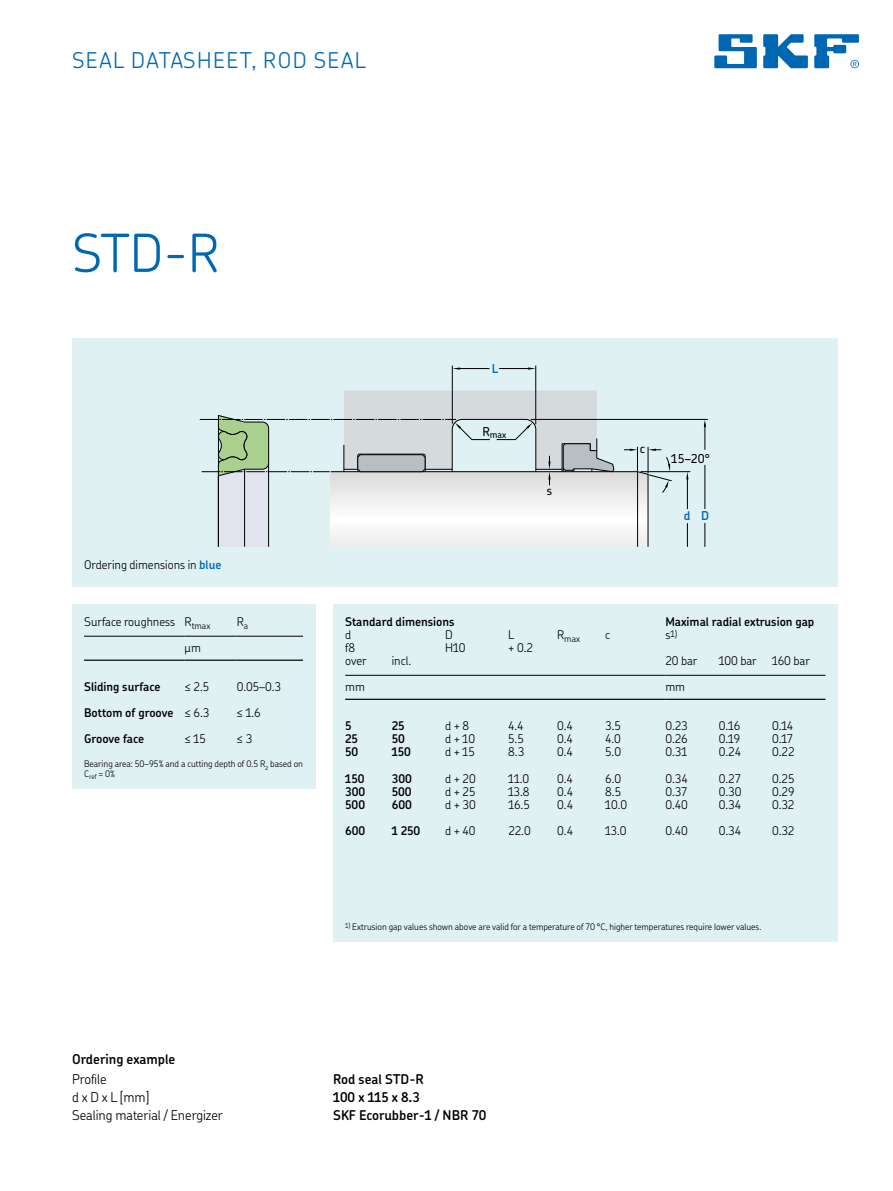
<style>
.page{position:relative;width:893px;height:1191px;background:#fff}
.page>*{position:absolute;margin:0;border:0;box-sizing:border-box;transform-origin:0 0}
.t1{font:300 52.5px "SKF Chevin OT";color:#0068b3}
.t2{font:300 21.75px "SKF Chevin OT";letter-spacing:.065em;color:#0068b3}
.t3{font:600 13.5px "SKF Chevin OT";color:#000}
.t4{font:300 13.5px "SKF Chevin OT";color:#000}
.t5{font:500 12.3px "SKF Chevin OT";color:#000}
.t6{font:600 12.3px "SKF Chevin OT";color:#0068b3}
.t7{font:300 12px "SKF Chevin OT";color:#000}
.t8{font:600 12px "SKF Chevin OT";color:#000}
.t9{font:500 9.3px "SKF Chevin OT";color:#000}
.t10{font:300 9px/9.8px "SKF Chevin OT";color:#000}
.s1{font-weight:600;color:#0068b3}
.s2{font-weight:300}
.s3{font-size:12px}
</style>
<div class="page">
<div style="left:72px;top:604px;width:243px;height:185px;background:#e0f1f4"></div>
<div style="left:72px;top:338px;width:765px;height:249px;background:#e0f1f4"></div>
<hr style="left:641px;top:471px;width:49px;height:1px;background:#000">
<hr style="left:687px;top:476px;width:1px;height:33px;background:#000">
<svg style="left:687px;top:524px;width:1px;height:23px"></svg>
<hr style="left:531px;top:419px;width:176px;height:1px;background:#000">
<hr style="left:704px;top:465px;width:1px;height:44px;background:#000">
<svg style="left:703px;top:419px;width:3px;height:31px"></svg>
<svg style="left:704px;top:523px;width:1px;height:24px"></svg>
<hr style="left:452px;top:366px;width:1px;height:57px;background:#000">
<hr style="left:535px;top:366px;width:1px;height:58px;background:#000">
<hr style="left:457px;top:368px;width:32px;height:1px;background:#000">
<svg style="left:452px;top:367px;width:8px;height:3px"></svg>
<hr style="left:499px;top:368px;width:32px;height:1px;background:#000">
<svg style="left:528px;top:367px;width:7px;height:3px"></svg>
<svg style="left:200px;top:390px;width:471px;height:157px"></svg>
<hr style="left:84px;top:636px;width:101px;height:1px;background:#000">
<hr style="left:84px;top:660px;width:101px;height:1px;background:#000">
<hr style="left:185px;top:636px;width:52px;height:1px;background:#000">
<hr style="left:185px;top:660px;width:52px;height:1px;background:#000">
<hr style="left:237px;top:636px;width:66px;height:1px;background:#000">
<hr style="left:237px;top:660px;width:66px;height:1px;background:#000">
<div style="left:333px;top:604px;width:504px;height:338px;background:#e0f1f4"></div>
<hr style="left:345px;top:675px;width:320px;height:1px;background:#000">
<hr style="left:345px;top:699px;width:320px;height:1px;background:#000">
<hr style="left:665px;top:675px;width:160px;height:1px;background:#000">
<hr style="left:665px;top:699px;width:160px;height:1px;background:#000">
<svg style="left:714px;top:34px;width:42px;height:34px"></svg>
<svg style="left:763px;top:34px;width:44px;height:34px"></svg>
<svg style="left:814px;top:34px;width:44px;height:34px"></svg>
<h2 class="t2" style="left:72px;top:50px;width:295px">SEAL DATASHEET, ROD SEAL</h2>
<h1 class="t1" style="left:72px;top:229px;width:149px">STD-R</h1>
<p class="t7" style="left:84px;top:559px;width:139px">Ordering dimensions in <span class="s1">blue</span></p>
<p class="t7" style="left:84px;top:616px;width:128px">Surface roughness R<sub>tmax</sub></p>
<p class="t7" style="left:237px;top:616px;width:13px">R<sub>a</sub></p>
<p class="t7" style="left:184px;top:642px;width:18px">µm</p>
<p class="t8" style="left:84px;top:681px;width:78px">Sliding surface</p>
<p class="t7" style="left:184px;top:681px;width:26px">≤ 2.5</p>
<p class="t7" style="left:237px;top:681px;width:46px">0.05–0.3</p>
<p class="t8" style="left:84px;top:707px;width:127px">Bottom of groove <span class="s2">≤ 6.3</span></p>
<p class="t7" style="left:237px;top:707px;width:26px">≤ 1.6</p>
<p class="t8" style="left:84px;top:734px;width:62px">Groove face</p>
<p class="t7" style="left:184px;top:734px;width:23px">≤ 15</p>
<p class="t7" style="left:237px;top:734px;width:17px">≤ 3</p>
<p class="t10" style="left:84px;top:760px;width:220px">Bearing area: 50–95% and a cutting depth of 0.5 R<sub>z</sub> based on<br>C<sub>ref</sub> = 0%</p>
<p class="t6" style="left:492px;top:362px;width:8px">L</p>
<p class="t9" style="left:482px;top:429px;width:25px"><sup>R</sup>max</p>
<p class="t5" style="left:547px;top:483px;width:7px">s</p>
<p class="t5" style="left:639px;top:442px;width:7px">c</p>
<p class="t5" style="left:671px;top:451px;width:40px">15–20°</p>
<p class="t6" style="left:683px;top:509px;width:27px">d D</p>
<p class="t8" style="left:345px;top:616px;width:111px">Standard dimensions</p>
<p class="t8" style="left:665px;top:616px;width:150px">Maximal radial extrusion gap</p>
<p class="t7" style="left:345px;top:629px;width:8px">d</p>
<p class="t7" style="left:445px;top:629px;width:9px">D</p>
<p class="t7" style="left:508px;top:629px;width:8px">L</p>
<p class="t10" style="left:557px;top:634px;width:24px"><sup>R</sup>max</p>
<p class="t7" style="left:605px;top:629px;width:6px">c</p>
<p class="t10" style="left:665px;top:629px;width:13px"><span class="s3">s</span>1)</p>
<p class="t7" style="left:345px;top:642px;width:12px">f8</p>
<p class="t7" style="left:445px;top:642px;width:22px">H10</p>
<p class="t7" style="left:508px;top:642px;width:26px">+ 0.2</p>
<p class="t7" style="left:345px;top:655px;width:23px">over</p>
<p class="t7" style="left:392px;top:655px;width:21px">incl.</p>
<p class="t7" style="left:665px;top:655px;width:33px">20 bar</p>
<p class="t7" style="left:718px;top:655px;width:39px">100 bar</p>
<p class="t7" style="left:772px;top:655px;width:39px">160 bar</p>
<p class="t7" style="left:345px;top:681px;width:21px">mm</p>
<p class="t7" style="left:665px;top:681px;width:21px">mm</p>
<p class="t8" style="left:345px;top:720px;width:8px">5</p>
<p class="t8" style="left:392px;top:720px;width:14px">25</p>
<p class="t7" style="left:445px;top:721px;width:26px">d + 8</p>
<p class="t7" style="left:508px;top:721px;width:17px">4.4</p>
<p class="t7" style="left:557px;top:721px;width:17px">0.4</p>
<p class="t7" style="left:605px;top:721px;width:17px">3.5</p>
<p class="t7" style="left:665px;top:721px;width:24px">0.23</p>
<p class="t7" style="left:718px;top:721px;width:23px">0.16</p>
<p class="t7" style="left:772px;top:721px;width:22px">0.14</p>
<p class="t8" style="left:345px;top:734px;width:14px">25</p>
<p class="t8" style="left:392px;top:734px;width:15px">50</p>
<p class="t7" style="left:445px;top:734px;width:31px">d + 10</p>
<p class="t7" style="left:508px;top:734px;width:17px">5.5</p>
<p class="t7" style="left:557px;top:734px;width:17px">0.4</p>
<p class="t7" style="left:605px;top:734px;width:17px">4.0</p>
<p class="t7" style="left:665px;top:734px;width:24px">0.26</p>
<p class="t7" style="left:718px;top:734px;width:23px">0.19</p>
<p class="t7" style="left:772px;top:734px;width:22px">0.17</p>
<p class="t8" style="left:345px;top:747px;width:15px">50</p>
<p class="t8" style="left:392px;top:747px;width:21px">150</p>
<p class="t7" style="left:445px;top:747px;width:31px">d + 15</p>
<p class="t7" style="left:508px;top:747px;width:17px">8.3</p>
<p class="t7" style="left:557px;top:747px;width:17px">0.4</p>
<p class="t7" style="left:605px;top:747px;width:17px">5.0</p>
<p class="t7" style="left:665px;top:747px;width:23px">0.31</p>
<p class="t7" style="left:718px;top:747px;width:24px">0.24</p>
<p class="t7" style="left:772px;top:747px;width:24px">0.22</p>
<p class="t8" style="left:345px;top:773px;width:21px">150</p>
<p class="t8" style="left:392px;top:773px;width:22px">300</p>
<p class="t7" style="left:445px;top:773px;width:32px">d + 20</p>
<p class="t7" style="left:508px;top:773px;width:22px">11.0</p>
<p class="t7" style="left:557px;top:773px;width:17px">0.4</p>
<p class="t7" style="left:605px;top:773px;width:17px">6.0</p>
<p class="t7" style="left:665px;top:773px;width:24px">0.34</p>
<p class="t7" style="left:718px;top:773px;width:23px">0.27</p>
<p class="t7" style="left:772px;top:773px;width:24px">0.25</p>
<p class="t8" style="left:345px;top:786px;width:22px">300</p>
<p class="t8" style="left:392px;top:786px;width:21px">500</p>
<p class="t7" style="left:445px;top:786px;width:32px">d + 25</p>
<p class="t7" style="left:508px;top:786px;width:23px">13.8</p>
<p class="t7" style="left:557px;top:786px;width:17px">0.4</p>
<p class="t7" style="left:605px;top:786px;width:17px">8.5</p>
<p class="t7" style="left:665px;top:786px;width:23px">0.37</p>
<p class="t7" style="left:718px;top:786px;width:24px">0.30</p>
<p class="t7" style="left:772px;top:786px;width:24px">0.29</p>
<p class="t8" style="left:345px;top:799px;width:21px">500</p>
<p class="t8" style="left:392px;top:799px;width:22px">600</p>
<p class="t7" style="left:445px;top:799px;width:32px">d + 30</p>
<p class="t7" style="left:508px;top:799px;width:23px">16.5</p>
<p class="t7" style="left:557px;top:799px;width:17px">0.4</p>
<p class="t7" style="left:605px;top:799px;width:23px">10.0</p>
<p class="t7" style="left:665px;top:799px;width:24px">0.40</p>
<p class="t7" style="left:718px;top:799px;width:24px">0.34</p>
<p class="t7" style="left:772px;top:799px;width:24px">0.32</p>
<p class="t8" style="left:345px;top:825px;width:22px">600</p>
<p class="t8" style="left:392px;top:825px;width:30px">1 250</p>
<p class="t7" style="left:445px;top:825px;width:32px">d + 40</p>
<p class="t7" style="left:508px;top:825px;width:24px">22.0</p>
<p class="t7" style="left:557px;top:825px;width:17px">0.4</p>
<p class="t7" style="left:605px;top:825px;width:23px">13.0</p>
<p class="t7" style="left:665px;top:825px;width:24px">0.40</p>
<p class="t7" style="left:718px;top:825px;width:24px">0.34</p>
<p class="t7" style="left:772px;top:825px;width:24px">0.32</p>
<p class="t10" style="left:345px;top:922px;width:418px"><sup>1)</sup> Extrusion gap values shown above are valid for a temperature of 70 °C, higher temperatures require lower values.</p>
<p class="t3" style="left:72px;top:1052px;width:105px">Ordering example</p>
<p class="t4" style="left:72px;top:1073px;width:36px">Profile</p>
<p class="t3" style="left:333px;top:1073px;width:92px">Rod seal STD-R</p>
<p class="t4" style="left:72px;top:1091px;width:78px">d x D x L [mm]</p>
<p class="t3" style="left:333px;top:1091px;width:88px">100 x 115 x 8.3</p>
<p class="t4" style="left:72px;top:1109px;width:152px">Sealing material / Energizer</p>
<p class="t3" style="left:333px;top:1109px;width:155px">SKF Ecorubber-1 / NBR 70</p>
</div>
